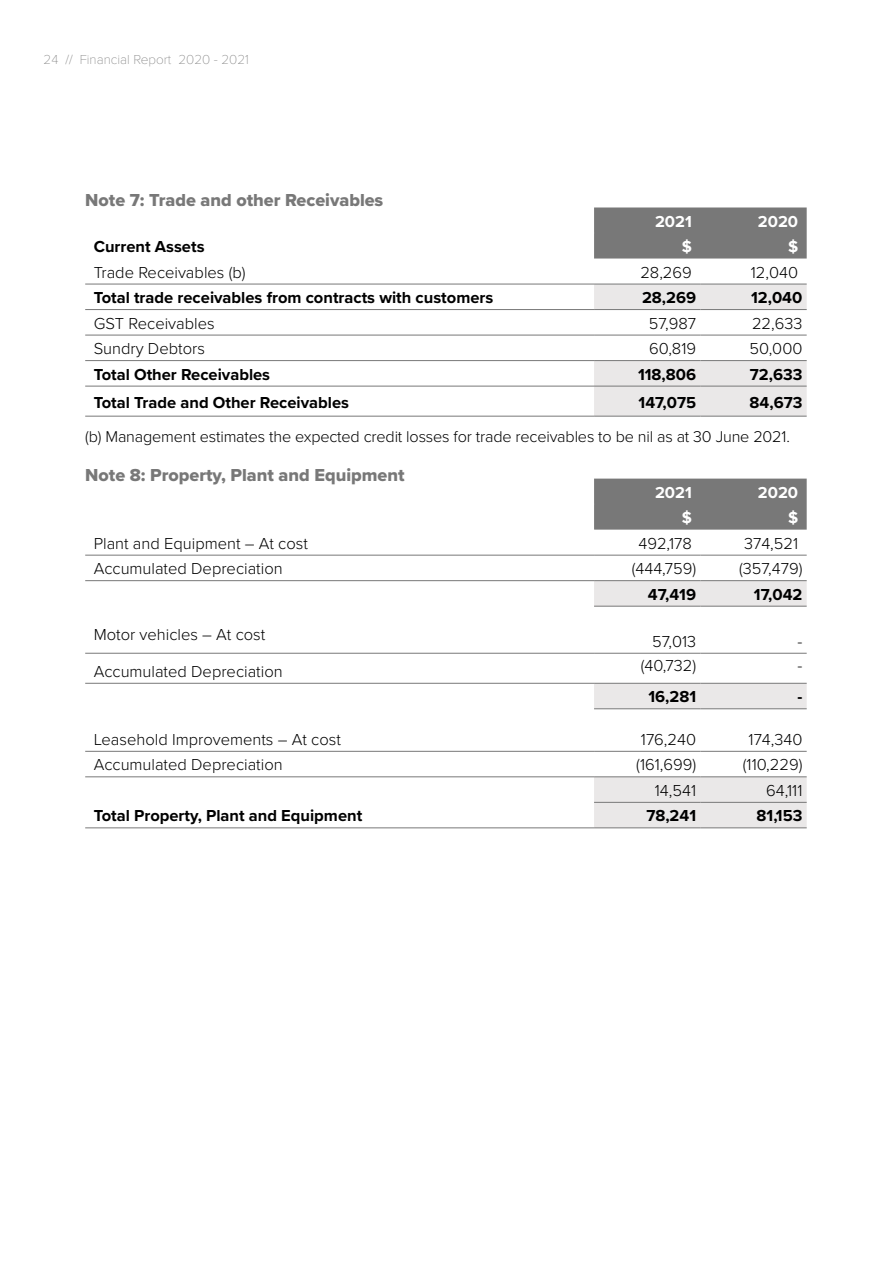
<style>
.page{position:relative;width:893px;height:1263px;background:#fff}
.page>*{position:absolute;margin:0;border:0;box-sizing:border-box;transform-origin:0 0}
.t1{font:18px "Proxima Nova Extrabld";color:#787878}
.t2{font:300 16.5px "Proxima Nova";color:#000}
.t3{font:700 16.5px "Proxima Nova";color:#000}
.t4{font:700 16.5px "Proxima Nova";color:#fff}
.t5{font:300 16.2px "Proxima Nova";letter-spacing:-.01em;color:#000}
.t6{font:100 13.5px "Proxima Nova T";color:#787878}
</style>
<div class="page">
<div style="left:594px;top:207px;width:213px;height:52px;background:#787878"></div>
<svg style="left:594px;top:285px;width:213px;height:131px"></svg>
<hr style="left:85px;top:284px;width:509px;height:1px;background:#787878">
<hr style="left:594px;top:284px;width:106px;height:1px;background:#787878">
<hr style="left:700px;top:284px;width:107px;height:1px;background:#787878">
<hr style="left:85px;top:309px;width:509px;height:1px;background:#787878">
<hr style="left:594px;top:309px;width:106px;height:1px;background:#787878">
<hr style="left:700px;top:309px;width:107px;height:1px;background:#787878">
<hr style="left:85px;top:335px;width:509px;height:1px;background:#787878">
<hr style="left:594px;top:335px;width:106px;height:1px;background:#787878">
<hr style="left:700px;top:335px;width:107px;height:1px;background:#787878">
<hr style="left:85px;top:360px;width:509px;height:1px;background:#787878">
<hr style="left:594px;top:360px;width:106px;height:1px;background:#787878">
<hr style="left:700px;top:360px;width:107px;height:1px;background:#787878">
<hr style="left:85px;top:386px;width:509px;height:1px;background:#787878">
<hr style="left:594px;top:386px;width:106px;height:1px;background:#787878">
<hr style="left:700px;top:386px;width:107px;height:1px;background:#787878">
<hr style="left:85px;top:416px;width:509px;height:1px;background:#787878">
<hr style="left:594px;top:416px;width:106px;height:1px;background:#787878">
<hr style="left:700px;top:416px;width:107px;height:1px;background:#787878">
<div style="left:594px;top:479px;width:213px;height:51px;background:#787878"></div>
<svg style="left:594px;top:581px;width:213px;height:246px;fill:#eae8e8"></svg>
<svg style="left:594px;top:726px;width:213px;height:50px"></svg>
<hr style="left:85px;top:555px;width:509px;height:1px;background:#787878">
<hr style="left:594px;top:555px;width:106px;height:1px;background:#787878">
<hr style="left:700px;top:555px;width:107px;height:1px;background:#787878">
<hr style="left:85px;top:580px;width:509px;height:1px;background:#787878">
<hr style="left:594px;top:580px;width:106px;height:1px;background:#787878">
<hr style="left:700px;top:580px;width:107px;height:1px;background:#787878">
<hr style="left:594px;top:606px;width:106px;height:1px;background:#787878">
<hr style="left:700px;top:606px;width:107px;height:1px;background:#787878">
<hr style="left:85px;top:653px;width:509px;height:1px;background:#787878">
<hr style="left:594px;top:653px;width:106px;height:1px;background:#787878">
<hr style="left:700px;top:653px;width:107px;height:1px;background:#787878">
<hr style="left:85px;top:683px;width:509px;height:1px;background:#787878">
<hr style="left:594px;top:683px;width:106px;height:1px;background:#787878">
<hr style="left:700px;top:683px;width:107px;height:1px;background:#787878">
<hr style="left:594px;top:708px;width:106px;height:1px;background:#787878">
<hr style="left:700px;top:708px;width:107px;height:1px;background:#787878">
<hr style="left:85px;top:751px;width:509px;height:1px;background:#787878">
<hr style="left:594px;top:751px;width:106px;height:1px;background:#787878">
<hr style="left:700px;top:751px;width:107px;height:1px;background:#787878">
<hr style="left:85px;top:776px;width:509px;height:1px;background:#787878">
<hr style="left:594px;top:776px;width:106px;height:1px;background:#787878">
<hr style="left:700px;top:776px;width:107px;height:1px;background:#787878">
<hr style="left:85px;top:827px;width:509px;height:1px;background:#787878">
<hr style="left:594px;top:802px;width:106px;height:1px;background:#787878">
<hr style="left:700px;top:802px;width:107px;height:1px;background:#787878">
<hr style="left:594px;top:827px;width:106px;height:1px;background:#787878">
<hr style="left:700px;top:827px;width:107px;height:1px;background:#787878">
<p class="t6" style="left:44px;top:49px;width:207px">24 // Financial Report 2020 - 2021</p>
<p class="t1" style="left:85px;top:186px;width:300px">Note 7: Trade and other Receivables</p>
<p class="t4" style="left:655px;top:209px;width:38px">2021</p>
<p class="t4" style="left:758px;top:209px;width:42px">2020</p>
<p class="t3" style="left:94px;top:234px;width:112px">Current Assets</p>
<p class="t4" style="left:682px;top:234px;width:12px">$</p>
<p class="t4" style="left:788px;top:234px;width:12px">$</p>
<p class="t2" style="left:94px;top:260px;width:153px">Trade Receivables (b)</p>
<p class="t2" style="left:640px;top:260px;width:53px">28,269</p>
<p class="t2" style="left:751px;top:260px;width:49px">12,040</p>
<p class="t3" style="left:94px;top:285px;width:401px">Total trade receivables from contracts with customers</p>
<p class="t3" style="left:642px;top:285px;width:56px">28,269</p>
<p class="t3" style="left:751px;top:285px;width:53px">12,040</p>
<p class="t2" style="left:94px;top:311px;width:122px">GST Receivables</p>
<p class="t2" style="left:649px;top:311px;width:49px">57,987</p>
<p class="t2" style="left:752px;top:311px;width:52px">22,633</p>
<p class="t2" style="left:94px;top:336px;width:113px">Sundry Debtors</p>
<p class="t2" style="left:649px;top:336px;width:48px">60,819</p>
<p class="t2" style="left:750px;top:336px;width:54px">50,000</p>
<p class="t3" style="left:94px;top:362px;width:178px">Total Other Receivables</p>
<p class="t3" style="left:638px;top:362px;width:60px">118,806</p>
<p class="t3" style="left:750px;top:362px;width:54px">72,633</p>
<p class="t3" style="left:94px;top:390px;width:257px">Total Trade and Other Receivables</p>
<p class="t3" style="left:638px;top:390px;width:59px">147,075</p>
<p class="t3" style="left:750px;top:390px;width:54px">84,673</p>
<p class="t5" style="left:85px;top:424px;width:706px">(b) Management estimates the expected credit losses for trade receivables to be nil as at 30 June 2021.</p>
<p class="t1" style="left:85px;top:462px;width:321px">Note 8: Property, Plant and Equipment</p>
<p class="t4" style="left:655px;top:480px;width:38px">2021</p>
<p class="t4" style="left:758px;top:480px;width:42px">2020</p>
<p class="t4" style="left:682px;top:506px;width:12px">$</p>
<p class="t4" style="left:788px;top:506px;width:12px">$</p>
<p class="t2" style="left:94px;top:531px;width:216px">Plant and Equipment – At cost</p>
<p class="t2" style="left:638px;top:531px;width:55px">492,178</p>
<p class="t2" style="left:744px;top:531px;width:56px">374,521</p>
<p class="t2" style="left:94px;top:557px;width:190px">Accumulated Depreciation</p>
<p class="t2" style="left:632px;top:556px;width:66px">(444,759)</p>
<p class="t2" style="left:739px;top:556px;width:65px">(357,479)</p>
<p class="t3" style="left:648px;top:582px;width:50px">47,419</p>
<p class="t3" style="left:754px;top:582px;width:50px">17,042</p>
<p class="t2" style="left:94px;top:623px;width:173px">Motor vehicles – At cost</p>
<p class="t2" style="left:652px;top:629px;width:45px">57,013</p>
<p class="t2" style="left:797px;top:629px;width:6px">-</p>
<p class="t2" style="left:94px;top:659px;width:190px">Accumulated Depreciation</p>
<p class="t2" style="left:641px;top:653px;width:57px">(40,732)</p>
<p class="t2" style="left:797px;top:653px;width:6px">-</p>
<p class="t3" style="left:648px;top:685px;width:49px">16,281</p>
<p class="t3" style="left:797px;top:685px;width:6px">-</p>
<p class="t2" style="left:94px;top:727px;width:249px">Leasehold Improvements – At cost</p>
<p class="t2" style="left:641px;top:727px;width:57px">176,240</p>
<p class="t2" style="left:749px;top:727px;width:55px">174,340</p>
<p class="t2" style="left:94px;top:753px;width:190px">Accumulated Depreciation</p>
<p class="t2" style="left:636px;top:753px;width:61px">(161,699)</p>
<p class="t2" style="left:743px;top:753px;width:61px">(110,229)</p>
<p class="t2" style="left:655px;top:778px;width:43px">14,541</p>
<p class="t2" style="left:766px;top:778px;width:38px">64,111</p>
<p class="t3" style="left:94px;top:804px;width:270px">Total Property, Plant and Equipment</p>
<p class="t3" style="left:646px;top:804px;width:51px">78,241</p>
<p class="t3" style="left:756px;top:804px;width:47px">81,153</p>
</div>
